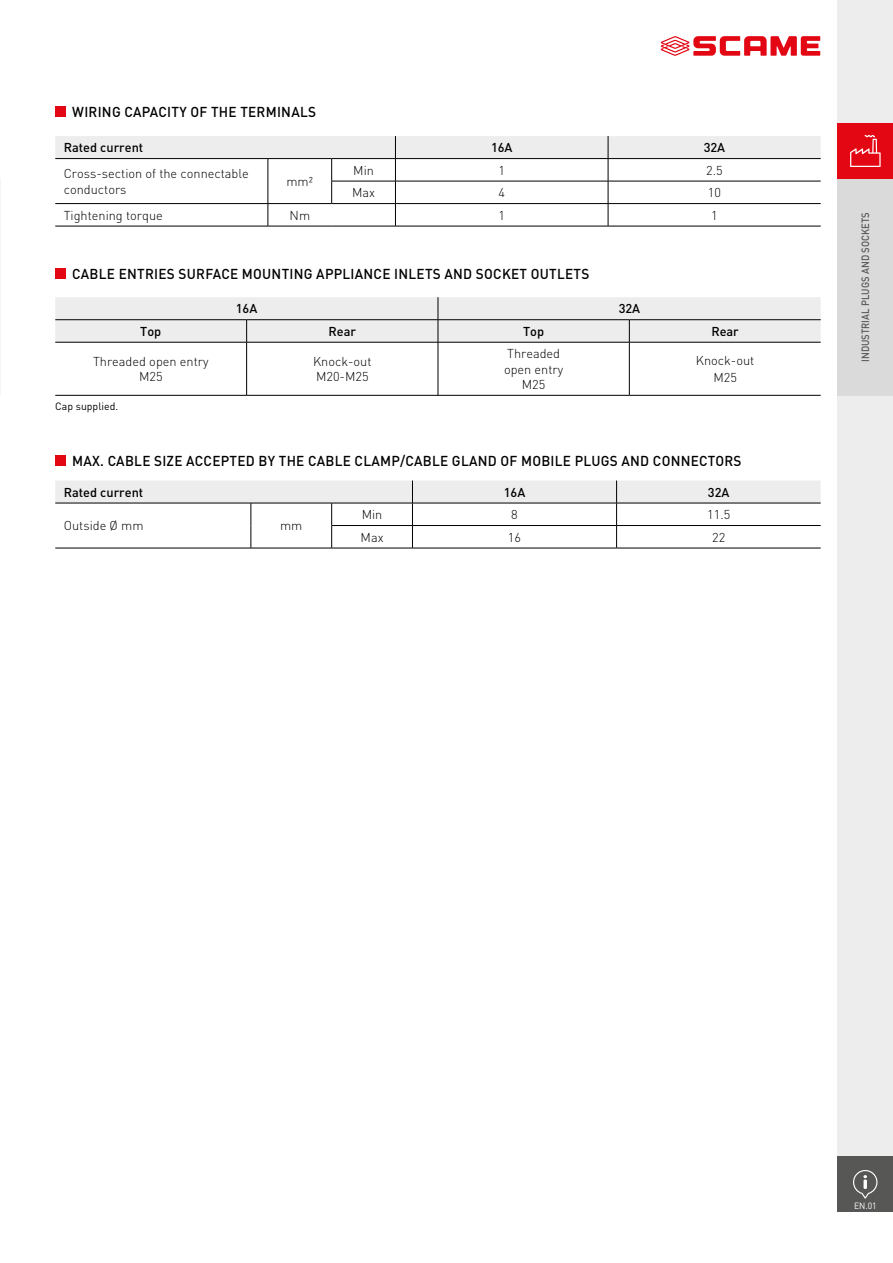
<style>
.page{position:relative;width:893px;height:1263px;background:#fff}
.page>*{position:absolute;margin:0;border:0;box-sizing:border-box;transform-origin:0 0}
.t1{font:500 14.25px "DIN Pro";letter-spacing:.02em;color:#000;scale:.95 1}
.t2{font:300 12.75px/15.3px "DIN Pro";color:#000;text-align:center}
.t3{font:500 12.75px "DIN Pro";color:#000}
.t4{font:500 10.5px "DIN Pro";color:#575756;scale:.9 1}
.t5{font:10.5px "DIN Pro";color:#000}
.t6{font:9px "DIN Pro";color:#fff;scale:.95 1}
</style>
<div class="page">
<div style="left:55px;top:107px;width:11px;height:10px;background:#e30613"></div>
<svg style="left:55px;top:136px;width:766px;height:90px"></svg>
<hr style="left:55px;top:226px;width:213px;height:1px;background:#000">
<hr style="left:268px;top:226px;width:64px;height:1px;background:#000">
<hr style="left:332px;top:226px;width:63px;height:1px;background:#000">
<hr style="left:395px;top:226px;width:213px;height:1px;background:#000">
<hr style="left:608px;top:226px;width:213px;height:1px;background:#000">
<div style="left:55px;top:455px;width:11px;height:11px;background:#e30613"></div>
<svg style="left:55px;top:480px;width:766px;height:68px"></svg>
<hr style="left:55px;top:548px;width:196px;height:1px;background:#000">
<hr style="left:251px;top:548px;width:81px;height:1px;background:#000">
<hr style="left:332px;top:548px;width:80px;height:1px;background:#000">
<hr style="left:412px;top:548px;width:205px;height:1px;background:#000">
<hr style="left:617px;top:548px;width:204px;height:1px;background:#000">
<div style="left:55px;top:268px;width:11px;height:11px;background:#e30613"></div>
<hr style="left:55px;top:342px;width:192px;height:1px;background:#000">
<hr style="left:247px;top:342px;width:191px;height:1px;background:#000">
<hr style="left:246px;top:342px;width:1px;height:53px;background:#000">
<hr style="left:438px;top:342px;width:191px;height:1px;background:#000">
<hr style="left:629px;top:342px;width:192px;height:1px;background:#000">
<hr style="left:55px;top:395px;width:192px;height:1px;background:#000">
<hr style="left:247px;top:395px;width:191px;height:1px;background:#000">
<hr style="left:438px;top:395px;width:191px;height:1px;background:#000">
<hr style="left:629px;top:395px;width:192px;height:1px;background:#000">
<svg style="left:55px;top:297px;width:766px;height:45px"></svg>
<hr style="left:438px;top:342px;width:1px;height:53px;background:#000">
<hr style="left:629px;top:342px;width:1px;height:53px;background:#000">
<div style="left:838px;top:0;width:55px;height:1212px;background:#ededed"></div>
<div style="left:838px;top:1157px;width:55px;height:55px;background:#575756"></div>
<svg style="left:853px;top:1170px;width:24px;height:29px"></svg>
<svg style="left:661px;top:36px;width:159px;height:20px"></svg>
<div style="left:838px;top:123px;width:55px;height:56px;background:#e30613"></div>
<svg style="left:850px;top:135px;width:31px;height:32px"></svg>
<div style="left:838px;top:179px;width:55px;height:216px;background:#dadada"></div>
<p class="t1" style="left:72px;top:102px;width:258px">WIRING CAPACITY OF THE TERMINALS</p>
<p class="t3" style="left:64px;top:139px;width:81px">Rated current</p>
<p class="t3" style="left:491px;top:139px;width:23px">16A</p>
<p class="t3" style="left:704px;top:139px;width:23px">32A</p>
<p class="t2" style="left:64px;top:164px;width:187px;line-height:16.5px;text-align:left">Cross-section of the connectable conductors</p>
<p class="t2" style="left:286px;top:173px;width:28px">mm²</p>
<p class="t2" style="left:353px;top:162px;width:22px">Min</p>
<p class="t2" style="left:498px;top:162px;width:8px">1</p>
<p class="t2" style="left:706px;top:162px;width:18px">2.5</p>
<p class="t2" style="left:352px;top:184px;width:24px">Max</p>
<p class="t2" style="left:498px;top:184px;width:8px">4</p>
<p class="t2" style="left:708px;top:184px;width:15px">10</p>
<p class="t2" style="left:64px;top:207px;width:101px">Tightening torque</p>
<p class="t2" style="left:290px;top:207px;width:22px">Nm</p>
<p class="t2" style="left:498px;top:207px;width:8px">1</p>
<p class="t2" style="left:711px;top:207px;width:8px">1</p>
<p class="t1" style="left:72px;top:264px;width:546px">CABLE ENTRIES SURFACE MOUNTING APPLIANCE INLETS AND SOCKET OUTLETS</p>
<p class="t3" style="left:236px;top:300px;width:23px">16A</p>
<p class="t3" style="left:619px;top:300px;width:23px">32A</p>
<p class="t3" style="left:140px;top:323px;width:23px">Top</p>
<p class="t3" style="left:328px;top:323px;width:29px">Rear</p>
<p class="t3" style="left:523px;top:323px;width:23px">Top</p>
<p class="t3" style="left:711px;top:323px;width:29px">Rear</p>
<p class="t2" style="left:93px;top:353px;width:117px">Threaded open entry<br>M25</p>
<p class="t2" style="left:313px;top:353px;width:60px;text-align:left">Knock-out<br>M20-M25</p>
<p class="t2" style="left:504px;top:346px;width:61px">Threaded open entry<br>M25</p>
<p class="t2" style="left:696px;top:352px;width:60px;line-height:16.5px">Knock-out<br>M25</p>
<p class="t5" style="left:55px;top:399px;width:64px">Cap supplied.</p>
<p class="t1" style="left:72px;top:451px;width:706px">MAX. CABLE SIZE ACCEPTED BY THE CABLE CLAMP/CABLE GLAND OF MOBILE PLUGS AND CONNECTORS</p>
<p class="t3" style="left:64px;top:483px;width:81px">Rated current</p>
<p class="t3" style="left:504px;top:483px;width:23px">16A</p>
<p class="t3" style="left:708px;top:483px;width:23px">32A</p>
<p class="t2" style="left:64px;top:518px;width:81px">Outside Ø mm</p>
<p class="t2" style="left:280px;top:518px;width:24px">mm</p>
<p class="t2" style="left:362px;top:506px;width:22px">Min</p>
<p class="t2" style="left:511px;top:506px;width:8px">8</p>
<p class="t2" style="left:707px;top:506px;width:25px">11.5</p>
<p class="t2" style="left:361px;top:529px;width:24px">Max</p>
<p class="t2" style="left:508px;top:529px;width:15px">16</p>
<p class="t2" style="left:712px;top:529px;width:15px">22</p>
<p class="t4" style="left:858px;top:362px;width:168px;rotate:-90deg">INDUSTRIAL PLUGS AND SOCKETS</p>
<p class="t6" style="left:854px;top:1199px;width:25px">EN.01</p>
</div>
